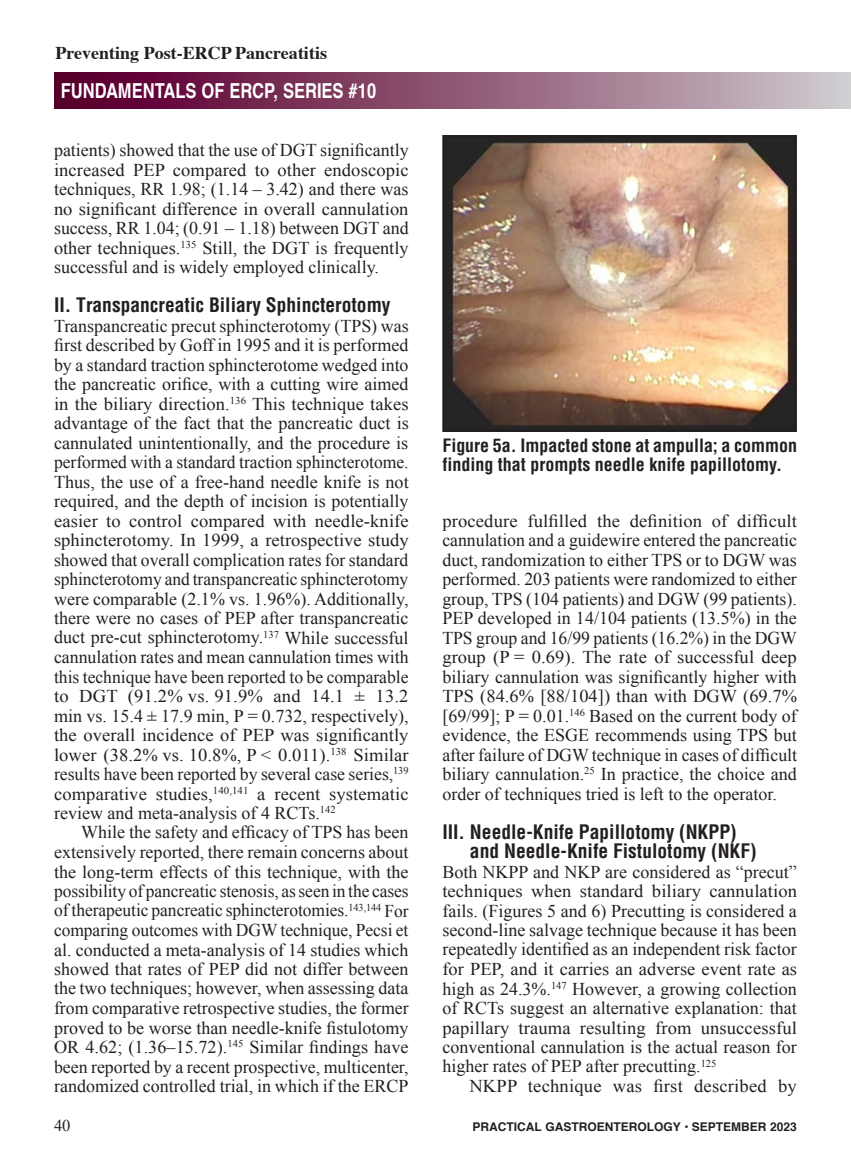
<style>
.page{position:relative;width:851px;height:1161px;background:#fff}
.page>*{position:absolute;margin:0;border:0;box-sizing:border-box;transform-origin:0 0}
.t1{font:700 20.7px "Helvetica";color:#fff;scale:.8 1}
.A_Subhead_first_line_only{font:700 condensed 19.5px/19.5px "Helvetica LT Std";color:#231f20}
.A_Body_Copy{font:18px/19.5px "Times New Roman";color:#231f20;text-align:justify}
.A_Body_Copy-1st_P{font:18px/19.5px "Times New Roman";color:#231f20;text-align:justify}
.A_Figure_Bold{font:700 condensed 18px/19.5px "Helvetica LT Std";color:#231f20}
.t2{font:700 18px "Times";color:#231f20}
.t3{font:16.5px "Times New Roman";color:#231f20}
.t4{font:700 12px "Helvetica";color:#231f20}
</style>
<div class="page">
<div style="left:54px;top:73px;width:796px;height:35px;background:linear-gradient(to right,#540023,#ccc6c9)"></div>
<img style="left:446px;top:139px;width:346px;height:289px">
<div style="left:442px;top:135px;width:354px;height:297px;border:3px solid #231f20"></div>
<p class="t2" style="left:56px;top:35px;width:273px">Preventing Post-ERCP Pancreatitis</p>
<p class="t1" style="left:61px;top:74px;width:396px">FUNDAMENTALS OF ERCP, SERIES #10</p>
<p class="A_Body_Copy" style="left:54px;top:140px;width:356px">patients) showed that the use of DGT significantly increased PEP compared to other endoscopic techniques, RR 1.98; (1.14 – 3.42) and there was no significant difference in overall cannulation success, RR 1.04; (0.91 – 1.18) between DGT and other techniques.<sup>135</sup> Still, the DGT is frequently successful and is widely employed clinically.</p>
<p class="A_Subhead_first_line_only" style="left:54px;top:295px;width:338px">II. Transpancreatic Biliary Sphincterotomy</p>
<p class="A_Body_Copy-1st_P" style="left:54px;top:315px;width:356px">Transpancreatic precut sphincterotomy (TPS) was first described by Goff in 1995 and it is performed by a standard traction sphincterotome wedged into the pancreatic orifice, with a cutting wire aimed in the biliary direction.<sup>136</sup> This technique takes advantage of the fact that the pancreatic duct is cannulated unintentionally, and the procedure is performed with a standard traction sphincterotome.<br>Thus, the use of a free-hand needle knife is not required, and the depth of incision is potentially easier to control compared with needle-knife sphincterotomy. In 1999, a retrospective study showed that overall complication rates for standard sphincterotomy and transpancreatic sphincterotomy were comparable (2.1% vs. 1.96%). Additionally, there were no cases of PEP after transpancreatic duct pre-cut sphincterotomy.<sup>137</sup> While successful cannulation rates and mean cannulation times with this technique have been reported to be comparable to DGT (91.2% vs. 91.9% and 14.1 ± 13.2 min vs. 15.4 ± 17.9 min, P = 0.732, respectively), the overall incidence of PEP was significantly lower (38.2% vs. 10.8%, P &lt; 0.011).<sup>138</sup> Similar results have been reported by several case series,<sup>139 </sup>comparative studies,<sup>140,141</sup> a recent systematic review and meta-analysis of 4 RCTs.<sup>142</sup></p>
<p class="A_Body_Copy" style="left:54px;top:822px;width:356px;text-indent:27px">While the safety and efficacy of TPS has been extensively reported, there remain concerns about the long-term effects of this technique, with the possibility of pancreatic stenosis, as seen in the cases of therapeutic pancreatic sphincterotomies.<sup>143,144</sup> For comparing outcomes with DGW technique, Pecsi et al. conducted a meta-analysis of 14 studies which showed that rates of PEP did not differ between the two techniques; however, when assessing data from comparative retrospective studies, the former proved to be worse than needle-knife fistulotomy OR 4.62; (1.36–15.72).<sup>145</sup> Similar findings have been reported by a recent prospective, multicenter, randomized controlled trial, in which if the ERCP</p>
<p class="A_Figure_Bold" style="left:442px;top:435px;width:356px">Figure 5a. Impacted stone at ampulla; a common finding that prompts needle knife papillotomy.</p>
<p class="A_Body_Copy" style="left:442px;top:510px;width:356px">procedure fulfilled the definition of difficult cannulation and a guidewire entered the pancreatic duct, randomization to either TPS or to DGW was performed. 203 patients were randomized to either group, TPS (104 patients) and DGW (99 patients).<br>PEP developed in 14/104 patients (13.5%) in the TPS group and 16/99 patients (16.2%) in the DGW group (P = 0.69). The rate of successful deep biliary cannulation was significantly higher with TPS (84.6% [88/104]) than with DGW (69.7% [69/99]; P = 0.01.<sup>146</sup> Based on the current body of evidence, the ESGE recommends using TPS but after failure of DGW technique in cases of difficult biliary cannulation.<sup>25</sup> In practice, the choice and order of techniques tried is left to the operator.</p>
<p class="A_Subhead_first_line_only" style="left:470px;top:822px;width:288px;text-indent:-28px">III. Needle-Knife Papillotomy (NKPP) and Needle-Knife Fistulotomy (NKF)</p>
<p class="A_Body_Copy-1st_P" style="left:442px;top:861px;width:356px">Both NKPP and NKP are considered as “precut” techniques when standard biliary cannulation fails. (Figures 5 and 6) Precutting is considered a second-line salvage technique because it has been repeatedly identified as an independent risk factor for PEP, and it carries an adverse event rate as high as 24.3%.<sup>147</sup> However, a growing collection of RCTs suggest an alternative explanation: that papillary trauma resulting from unsuccessful conventional cannulation is the actual reason for higher rates of PEP after precutting.<sup>125</sup></p>
<p class="A_Body_Copy" style="left:469px;top:1076px;width:329px">NKPP technique was first described by</p>
<p class="t3" style="left:54px;top:1114px;width:18px">40</p>
<p class="t4" style="left:472px;top:1117px;width:326px">PRACTICAL GASTROENTEROLOGY • SEPTEMBER 2023</p>
</div>
